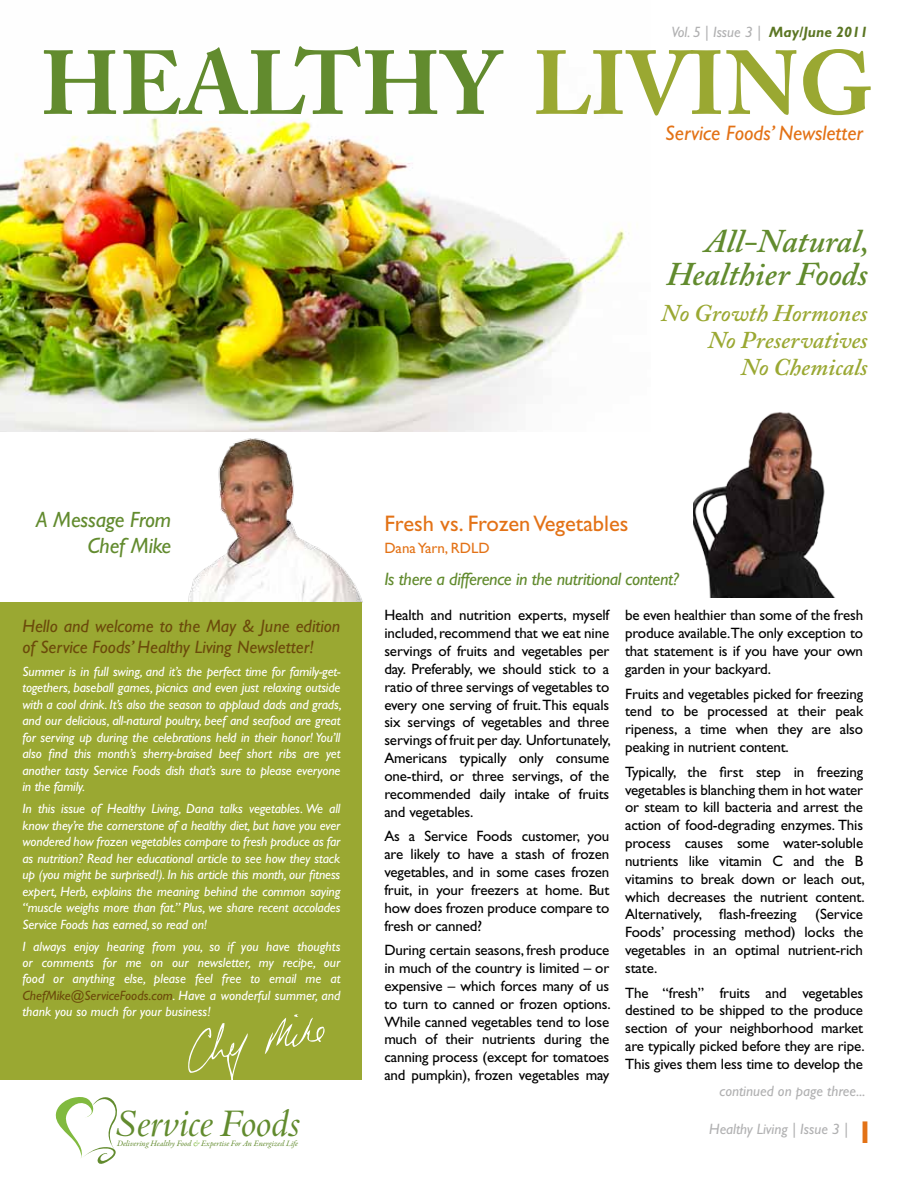
<style>
.page{position:relative;width:918px;height:1188px;background:#fff}
.page>*{position:absolute;margin:0;border:0;box-sizing:border-box;transform-origin:0 0}
.t1{font:700 89.55px "Adobe Caslon Pro";color:#628b2e}
.t2{font:37.95px "Aldine 401 BT Italic A";color:#628b2e}
.t3{font:italic 600 33px/33px "Adobe Caslon Pro";color:#628b2e;text-align:right}
.t4{font:italic 600 24px/27px "Adobe Caslon Pro";color:#9aa832;text-align:right}
.t5{font:22.5px "Gill Sans";color:#e37216}
.t6{font:italic 22.2px/26.1px "Gill Sans";letter-spacing:-.01em;color:#628b2e;text-align:right}
.t7{font:italic 21px "Gill Sans";color:#e37216}
.t8{font:italic 18px/21px "Gill Sans";color:#6b4a0a}
.t9{font:italic 18px "Gill Sans";letter-spacing:-.02em;color:#628b2e}
.t10{font:15px/17.9px "Gill Sans";letter-spacing:-.01em;color:#000;text-align:justify}
.t11{font:italic 15px "Gill Sans";color:#b1b1b2}
.t12{font:15px "Gill Sans";color:#e37216}
.t13{font:italic 13.5px/16.5px "Gill Sans";letter-spacing:-.01em;color:#fff;text-align:justify}
.t14{font:italic 8.25px "Garamond Premr Pro";letter-spacing:-.005em;color:#628b2e}
.s1{font-weight:700;color:#5b7623}
.s2{color:#9aa832}
.s3{color:#6b4a0a}
.s4{color:#81ba3f}
.s5{font-weight:700;font-style:normal;font-size:31.65px;color:#e37216}
</style>
<div class="page">
<img style="left:0;top:117px;width:625px;height:314px">
<img style="left:131px;top:431px;width:234px;height:171px">
<div style="left:0;top:602px;width:362px;height:478px;background:#9aa832"></div>
<svg style="left:55px;top:1097px;width:62px;height:67px"></svg>
<svg style="left:265px;top:1014px;width:60px;height:40px"></svg>
<svg style="left:188px;top:1023px;width:60px;height:57px"></svg>
<img style="left:693px;top:412px;width:143px;height:186px">
<p class="t11" style="left:671px;top:24px;width:198px">Vol. 5 | Issue 3 | <span class="s1">May/June 2011</span></p>
<h1 class="t1" style="left:41px;top:30px;width:834px">HEALTHY <span class="s2">LIVING</span></h1>
<h3 class="t7" style="left:665px;top:121px;width:199px">Service Foods’ Newsletter</h3>
<h3 class="t3" style="left:667px;top:224px;width:204px">All-Natural,<br>Healthier Foods</h3>
<h3 class="t4" style="left:661px;top:299px;width:208px">No Growth Hormones<br>No Preservatives<br>No Chemicals</h3>
<h3 class="t6" style="left:36px;top:507px;width:137px">A Message From<br>Chef Mike</h3>
<h3 class="t5" style="left:384px;top:510px;width:246px">Fresh vs. Frozen Vegetables</h3>
<p class="t12" style="left:384px;top:539px;width:107px">Dana Yarn, RDLD</p>
<p class="t9" style="left:384px;top:569px;width:296px">Is there a difference in the nutritional content?</p>
<p class="t8" style="left:22px;top:615px;width:319px">Hello and welcome to the May &amp; June edition of Service Foods’ Healthy Living Newsletter!</p>
<p class="t13" style="left:22px;top:663px;width:321px">Summer is in full swing, and it’s the perfect time for family-get&shy;togethers, baseball games, picnics and even just relaxing outside with a cool drink. It’s also the season to applaud dads and grads, and our delicious, all-natural poultry, beef and seafood are great for serving up during the celebrations held in their honor! You’ll also find this month’s sherry-braised beef short ribs are yet another tasty Service Foods dish that’s sure to please everyone in the family.</p>
<p class="t13" style="left:22px;top:800px;width:320px">In this issue of Healthy Living, Dana talks vegetables. We all know they’re the cornerstone of a healthy diet, but have you ever wondered how frozen vegetables compare to fresh produce as far as nutrition? Read her educational article to see how they stack up (you might be surprised!). In his article this month, our fitness expert, Herb, explains the meaning behind the common saying “muscle weighs more than fat.” Plus, we share recent accolades Service Foods has earned, so read on!</p>
<p class="t13" style="left:22px;top:938px;width:320px">I always enjoy hearing from you, so if you have thoughts or comments for me on our newsletter, my recipe, our food or anything else, please feel free to email me at <span class="s3">ChefMike@ServiceFoods.com</span>. Have a wonderful summer, and thank you so much for your business!</p>
<h2 class="t2" style="left:116px;top:1100px;width:186px">Service Foods</h2>
<p class="t14" style="left:117px;top:1138px;width:183px">Delivering Healthy Food <span class="s4">&amp;</span> Expertise For An Energized Life</p>
<p class="t10" style="left:384px;top:606px;width:228px">Health and nutrition experts, myself included, recommend that we eat nine servings of fruits and vegetables per day. Preferably, we should stick to a ratio of three servings of vegetables to every one serving of fruit. This equals six servings of vegetables and three servings of fruit per day. Unfortunately, Americans typically only consume one-third, or three servings, of the recommended daily intake of fruits and vegetables.</p>
<p class="t10" style="left:384px;top:827px;width:227px">As a Service Foods customer, you are likely to have a stash of frozen vegetables, and in some cases frozen fruit, in your freezers at home. But how does frozen produce compare to fresh or canned?</p>
<p class="t10" style="left:384px;top:941px;width:228px">During certain seasons, fresh produce in much of the country is limited – or expensive – which forces many of us to turn to canned or frozen options.<br>While canned vegetables tend to lose much of their nutrients during the canning process (except for tomatoes and pumpkin), frozen vegetables may</p>
<p class="t10" style="left:625px;top:606px;width:240px">be even healthier than some of the fresh produce available.The only exception to that statement is if you have your own garden in your backyard.</p>
<p class="t10" style="left:625px;top:685px;width:240px">Fruits and vegetables picked for freezing tend to be processed at their peak ripeness, a time when they are also peaking in nutrient content.</p>
<p class="t10" style="left:625px;top:763px;width:241px">Typically, the first step in freezing vegetables is blanching them in hot water or steam to kill bacteria and arrest the action of food-degrading enzymes. This process causes some water-soluble nutrients like vitamin C and the B vitamins to break down or leach out, which decreases the nutrient content.<br>Alternatively, flash-freezing (Service Foods’ processing method) locks the vegetables in an optimal nutrient-rich state.</p>
<p class="t10" style="left:625px;top:984px;width:241px">The “fresh” fruits and vegetables destined to be shipped to the produce section of your neighborhood market are typically picked before they are ripe.<br>This gives them less time to develop the</p>
<p class="t11" style="left:720px;top:1082px;width:147px">continued on page three...</p>
<p class="t11" style="left:709px;top:1120px;width:166px">Healthy Living | Issue 3 | <span class="s5">1</span></p>
</div>
